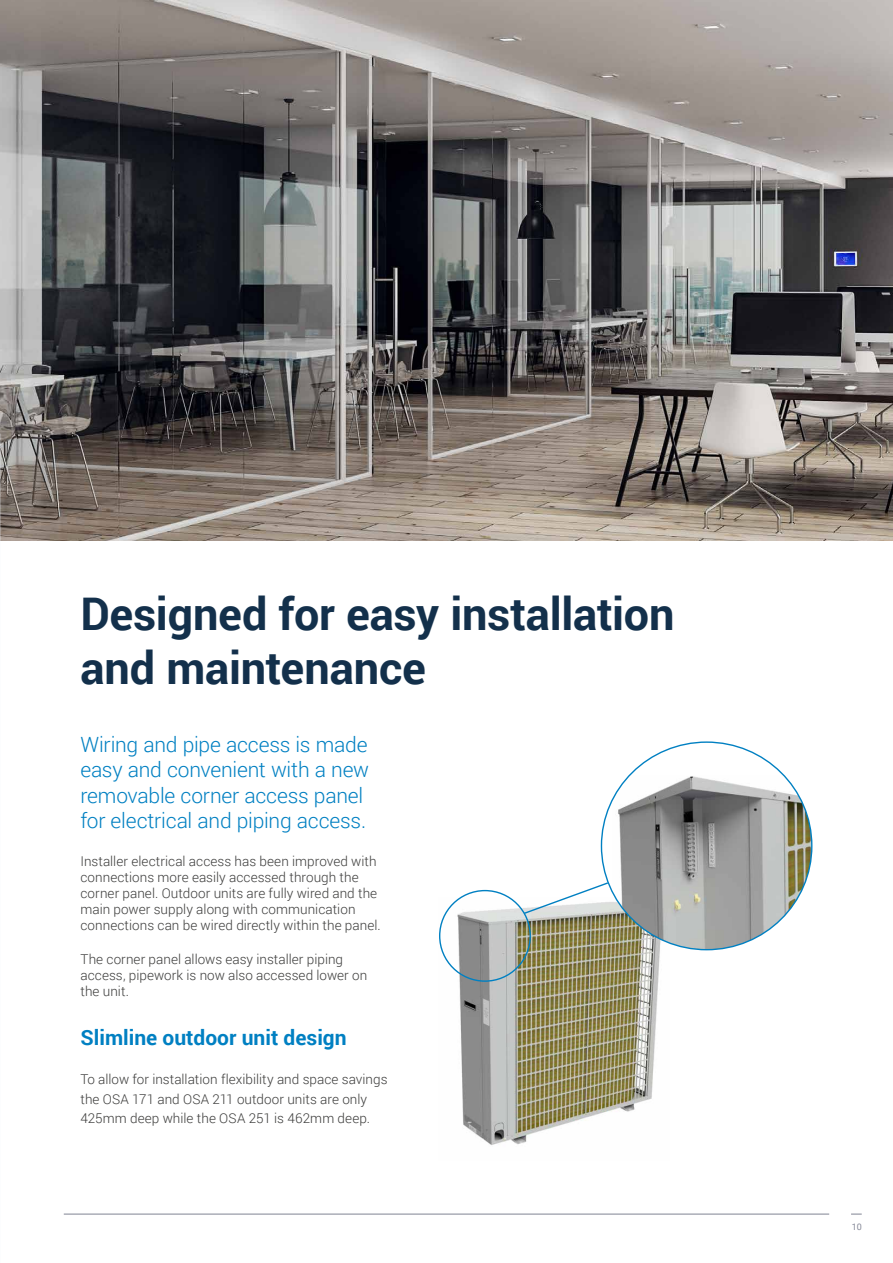
<style>
.page{position:relative;width:893px;height:1263px;background:#fff}
.page>*{position:absolute;margin:0;border:0;box-sizing:border-box;transform-origin:0 0}
.t1{font:700 45px/54px "Roboto";letter-spacing:-.005em;color:#13304b}
.t2{font:300 21px/25.5px "Roboto";letter-spacing:-.01em;color:#0080c2}
.t3{font:700 21px "Roboto";color:#0080c2}
.t4{font:300 13.5px/16.2px "Roboto";letter-spacing:.005em;color:#3c3c3b}
.t5{font:9px "Roboto";color:#868998}
</style>
<div class="page">
<img style="left:0;top:0;width:893px;height:540px">
<img style="left:439px;top:897px;width:221px;height:248px">
<img style="left:613px;top:776px;width:199px;height:174px">
<svg style="left:522px;top:881px;width:88px;height:34px"></svg>
<hr style="left:64px;top:1213px;width:765px;height:1px;background:#868998">
<h1 class="t1" style="left:80px;top:585px;width:595px">Designed for easy installation and maintenance</h1>
<h2 class="t2" style="left:80px;top:731px;width:290px">Wiring and pipe access is made easy and convenient with a new removable corner access panel for electrical and piping access.</h2>
<p class="t4" style="left:80px;top:852px;width:302px">Installer electrical access has been improved with connections more easily accessed through the corner panel. Outdoor units are fully wired and the main power supply along with communication connections can be wired directly within the panel.</p>
<p class="t4" style="left:80px;top:950px;width:288px">The corner panel allows easy installer piping access, pipework is now also accessed lower on the unit.</p>
<h2 class="t3" style="left:80px;top:1023px;width:268px">Slimline outdoor unit design</h2>
<p class="t4" style="left:80px;top:1069px;width:309px;line-height:19.5px">To allow for installation flexibility and space savings the OSA 171 and OSA 211 outdoor units are only<br>425mm deep while the OSA 251 is 462mm deep.</p>
<p class="t5" style="left:852px;top:1220px;width:11px">10</p>
</div>
